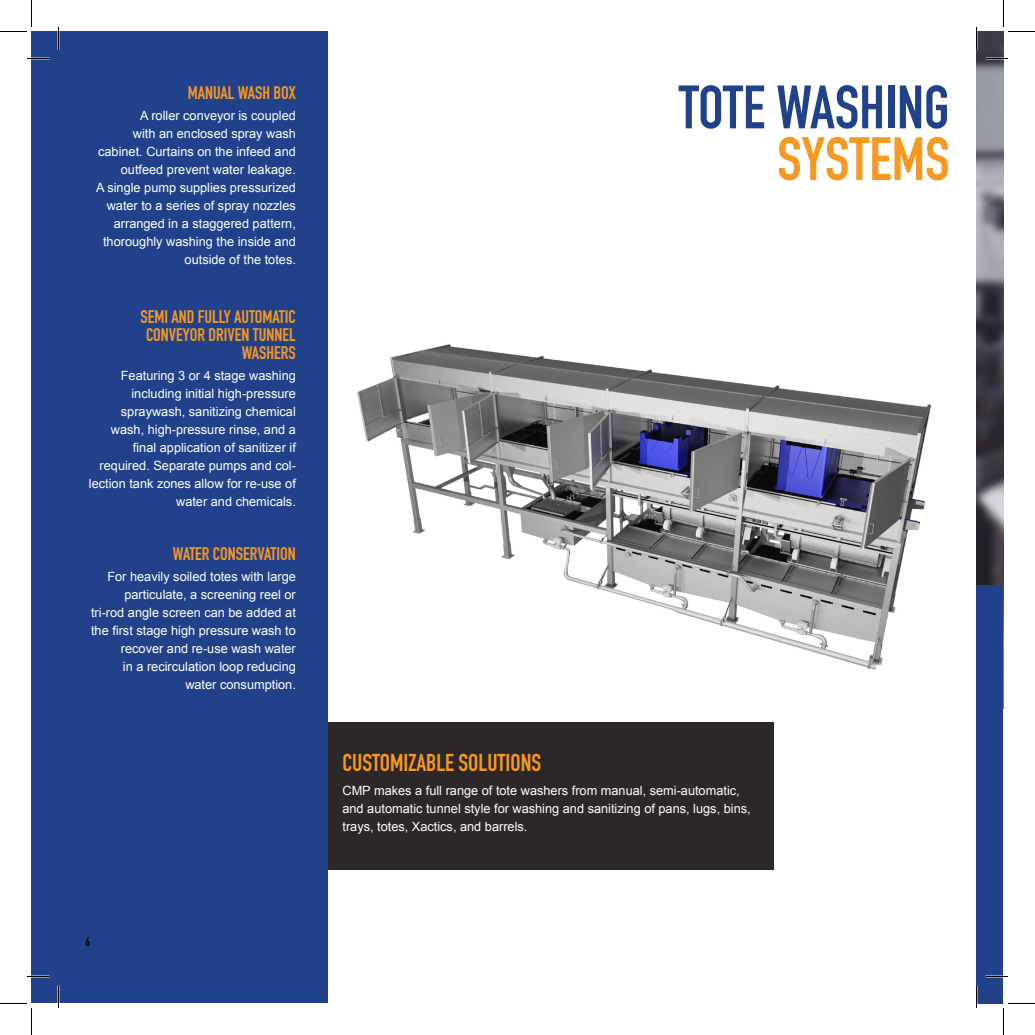
<style>
.page{position:relative;width:1035px;height:1035px;background:#fff}
.page>*{position:absolute;margin:0;border:0;box-sizing:border-box;transform-origin:0 0}
.t1{font:700 60.15px "DIN Condensed";color:#21428b}
.t2{font:700 60.15px "DIN Condensed";color:#f79821}
.t3{font:700 24px "DIN Condensed";color:#f79821}
.t4{font:700 18px/18px "DIN Condensed";color:#f79821;text-align:right}
.t5{font:12.75px/18px "Arial";color:#fff;text-align:right}
.t6{font:700 12px "DIN Condensed";color:#000}
</style>
<div class="page">
<img style="left:357px;top:344px;width:574px;height:326px">
<img style="left:976px;top:32px;width:28px;height:553px">
<div style="left:32px;top:32px;width:296px;height:972px;background:#21428b"></div>
<div style="left:976px;top:585px;width:28px;height:419px;background:#21428b"></div>
<div style="left:328px;top:722px;width:446px;height:148px;background:#2c2829"></div>
<svg style="left:27px;top:58px;width:23px;height:1px"></svg>
<svg style="left:986px;top:58px;width:22px;height:1px"></svg>
<svg style="left:27px;top:976px;width:23px;height:1px"></svg>
<svg style="left:986px;top:976px;width:22px;height:1px"></svg>
<svg style="left:58px;top:27px;width:1px;height:23px"></svg>
<svg style="left:58px;top:986px;width:1px;height:22px"></svg>
<svg style="left:976px;top:27px;width:1px;height:23px"></svg>
<svg style="left:976px;top:986px;width:1px;height:22px"></svg>
<svg style="left:0;top:0;width:32px;height:32px"></svg>
<svg style="left:0;top:1003px;width:32px;height:32px"></svg>
<svg style="left:1003px;top:0;width:32px;height:32px"></svg>
<svg style="left:1003px;top:1003px;width:32px;height:32px"></svg>
<p class="t4" style="left:188px;top:83px;width:110px">MANUAL WASH BOX</p>
<p class="t5" style="left:140px;top:106px;width:157px">A roller conveyor is coupled</p>
<p class="t5" style="left:133px;top:124px;width:164px">with an enclosed spray wash</p>
<p class="t5" style="left:98px;top:142px;width:199px">cabinet. Curtains on the infeed and outfeed prevent water leakage.</p>
<p class="t5" style="left:96px;top:178px;width:201px">A single pump supplies pressurized water to a series of spray nozzles arranged in a staggered pattern, thoroughly washing the inside and outside of the totes.</p>
<p class="t4" style="left:141px;top:308px;width:157px">SEMI AND FULLY AUTOMATIC<br>CONVEYOR DRIVEN TUNNEL<br>WASHERS</p>
<p class="t5" style="left:121px;top:366px;width:177px">Featuring 3 or 4 stage washing including initial high-pressure</p>
<p class="t5" style="left:111px;top:402px;width:186px">spraywash, sanitizing chemical wash, high-pressure rinse, and a</p>
<p class="t5" style="left:89px;top:438px;width:208px">final application of sanitizer if required. Separate pumps and col&shy;lection tank zones allow for re-use of water and chemicals.</p>
<p class="t4" style="left:173px;top:544px;width:125px">WATER CONSERVATION</p>
<p class="t5" style="left:107px;top:567px;width:190px">For heavily soiled totes with large</p>
<p class="t5" style="left:124px;top:585px;width:173px">particulate, a screening reel or</p>
<p class="t5" style="left:91px;top:603px;width:206px">tri-rod angle screen can be added at the first stage high pressure wash to recover and re-use wash water</p>
<p class="t5" style="left:123px;top:657px;width:174px">in a recirculation loop reducing</p>
<p class="t5" style="left:185px;top:675px;width:112px">water consumption.</p>
<p class="t6" style="left:86px;top:934px;width:6px">6</p>
<p class="t1" style="left:679px;top:67px;width:272px">TOTE WASHING</p>
<p class="t2" style="left:777px;top:119px;width:174px">SYSTEMS</p>
<p class="t3" style="left:342px;top:746px;width:200px">CUSTOMIZABLE SOLUTIONS</p>
<p class="t5" style="left:342px;top:781px;width:410px;text-align:left">CMP makes a full range of tote washers from manual, semi-automatic, and automatic tunnel style for washing and sanitizing of pans, lugs, bins, trays, totes, Xactics, and barrels.</p>
</div>
